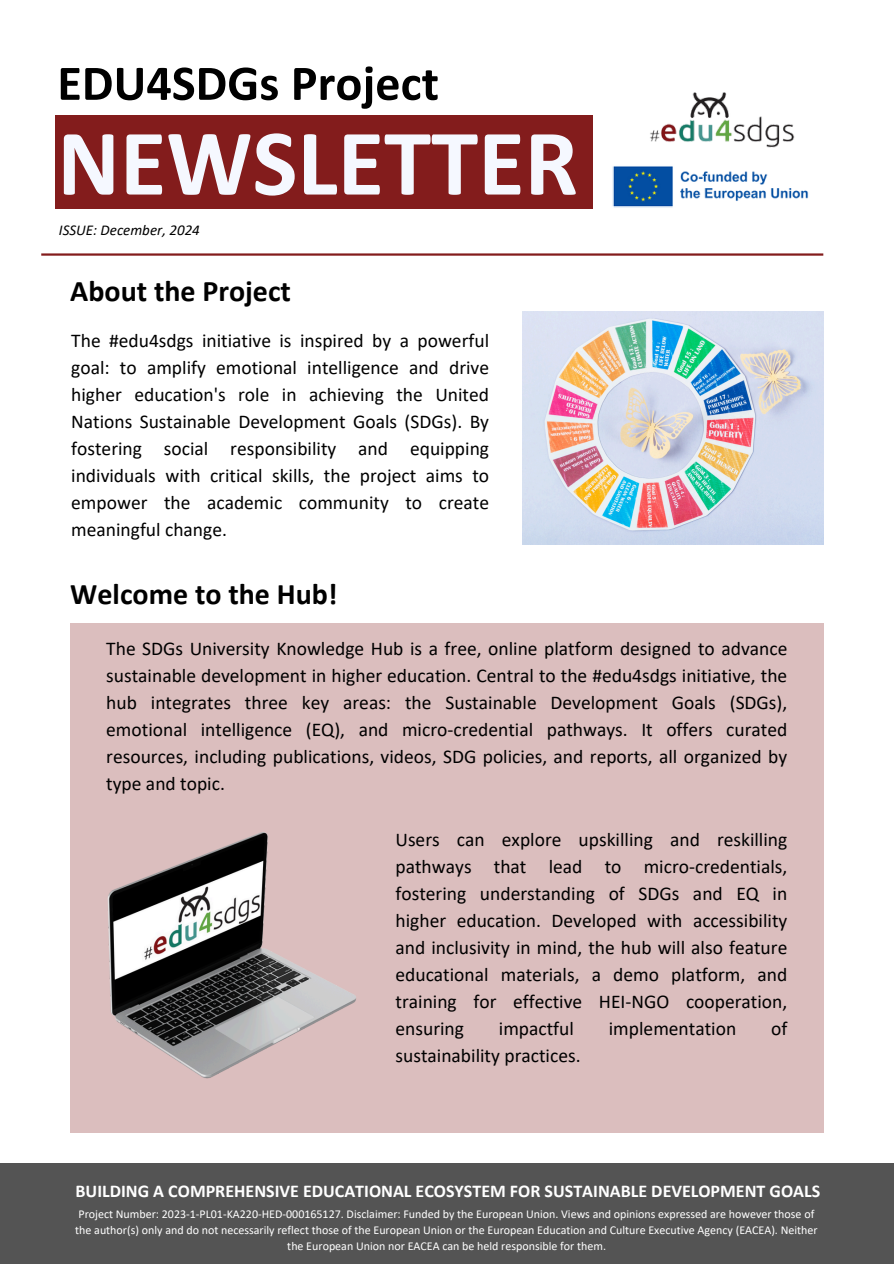
<style>
.page{position:relative;width:894px;height:1264px;background:#fff}
.page>*{position:absolute;margin:0;border:0;box-sizing:border-box;transform-origin:0 0}
.t1{font:700 95.1px "Calibri";color:#f5f8ff}
.t2{font:700 50.25px "Calibri";color:#000}
.t3{font:700 30px "Calibri";color:#000}
.t4{font:19.5px/27px "Calibri";color:#000;text-align:justify}
.t5{font:700 18px "Calibri";color:#fff}
.t6{font:italic 15px "Calibri";color:#000}
.t7{font:12px/16px "Calibri";color:#fff;text-align:center}
</style>
<div class="page">
<div style="left:55px;top:115px;width:537px;height:94px;background:#831c1c"></div>
<div style="left:0;top:1162px;width:893px;height:101px;background:#545454"></div>
<hr style="left:41px;top:253px;width:782px;height:3px;background:#831c1c">
<img style="left:650px;top:92px;width:145px;height:56px">
<img style="left:523px;top:312px;width:300px;height:233px">
<div style="left:70px;top:623px;width:753px;height:509px;background:#dbbebe"></div>
<img style="left:108px;top:832px;width:248px;height:246px">
<img style="left:612px;top:166px;width:197px;height:42px">
<h1 class="t2" style="left:57px;top:62px;width:383px">EDU4SDGs Project</h1>
<p class="t1" style="left:57px;top:123px;width:522px">NEWSLETTER</p>
<p class="t6" style="left:59px;top:224px;width:142px">ISSUE: December, 2024</p>
<p class="t3" style="left:70px;top:278px;width:222px">About the Project</p>
<h2 class="t4" style="left:71px;top:329px;width:419px">The #edu4sdgs initiative is inspired by a powerful goal: to amplify emotional intelligence and drive higher education's role in achieving the United Nations Sustainable Development Goals (SDGs). By fostering social responsibility and equipping individuals with critical skills, the project aims to empower the academic community to create meaningful change.</h2>
<h3 class="t3" style="left:70px;top:581px;width:269px">Welcome to the Hub!</h3>
<h5 class="t4" style="left:106px;top:636px;width:682px">The SDGs University Knowledge Hub is a free, online platform designed to advance sustainable development in higher education. Central to the #edu4sdgs initiative, the hub integrates three key areas: the Sustainable Development Goals (SDGs), emotional intelligence (EQ), and micro-credential pathways. It offers curated resources, including publications, videos, SDG policies, and reports, all organized by type and topic.</h5>
<p class="t4" style="left:395px;top:827px;width:393px">Users can explore upskilling and reskilling pathways that lead to micro-credentials, fostering understanding of SDGs and EQ in higher education. Developed with accessibility and inclusivity in mind, the hub will also feature educational materials, a demo platform, and training for effective HEI-NGO cooperation, ensuring</p>
<p class="t4" style="left:498px;top:1016px;width:77px">impactful</p>
<p class="t4" style="left:608px;top:1016px;width:129px">implementation</p>
<p class="t4" style="left:770px;top:1016px;width:18px">of</p>
<p class="t4" style="left:395px;top:1043px;width:186px">sustainability practices.</p>
<p class="t5" style="left:75px;top:1183px;width:746px">BUILDING A COMPREHENSIVE EDUCATIONAL ECOSYSTEM FOR SUSTAINABLE DEVELOPMENT GOALS</p>
<h6 class="t7" style="left:75px;top:1206px;width:743px">Project Number: 2023-1-PL01-KA220-HED-000165127. Disclaimer: Funded by the European Union. Views and opinions expressed are however those of the author(s) only and do not necessarily reflect those of the European Union or the European Education and Culture Executive Agency (EACEA). Neither the European Union nor EACEA can be held responsible for them.</h6>
</div>
